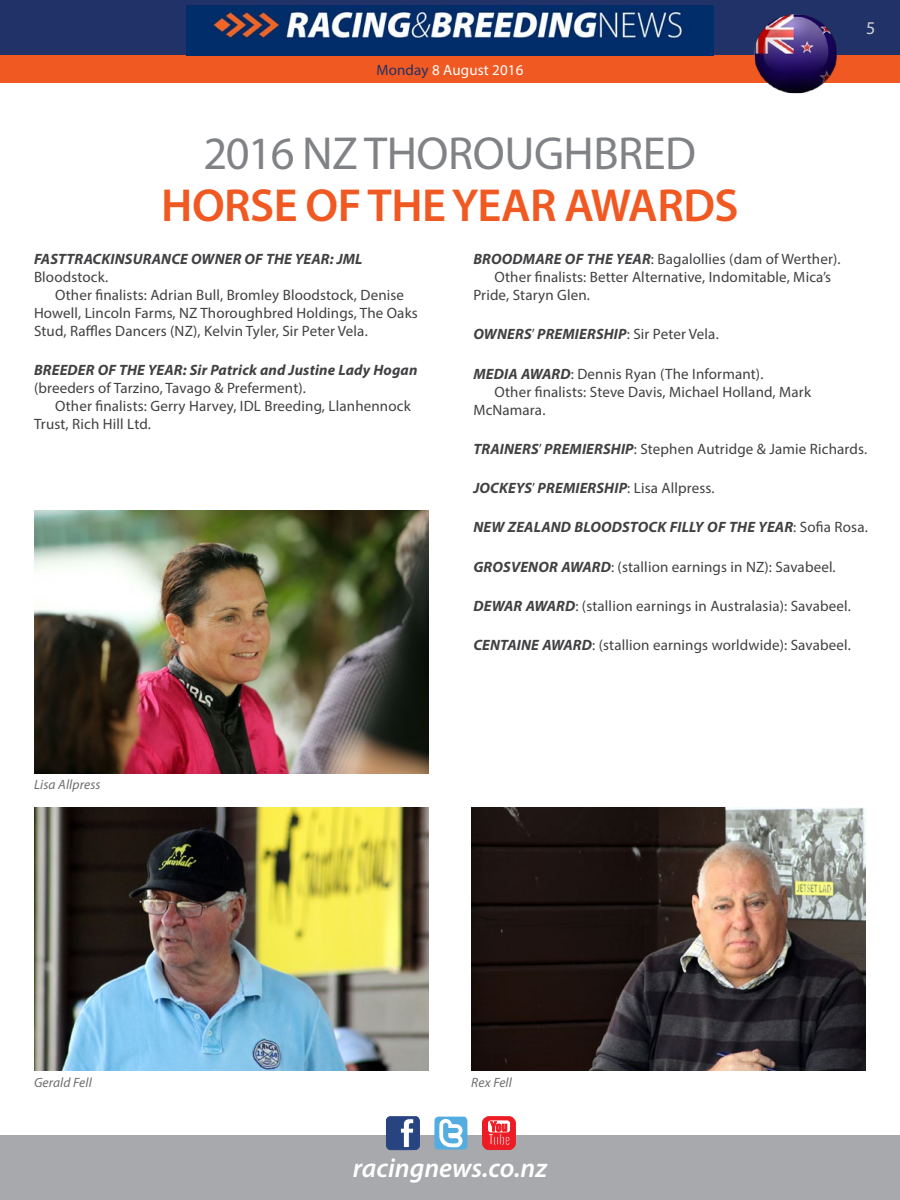
<style>
.page{position:relative;width:900px;height:1200px;background:#fff}
.page>*{position:absolute;margin:0;border:0;box-sizing:border-box;transform-origin:0 0}
.t1{font:600 46.5px "Myriad Pro";color:#f15922}
.t2{font:46.5px "Myriad Pro";letter-spacing:-.01em;color:#808285}
.t3{font:italic 600 27px "Myriad Pro";color:#fff}
.t4{font:18px "Myriad Pro";color:#d1d4d4}
.t5{font:15px "Myriad Pro";letter-spacing:.01em;color:#414042}
.t6{font:italic 700 15px "Myriad Pro";letter-spacing:.01em;color:#414042}
.t7{font:15px "Myriad Pro";letter-spacing:.01em;color:#fff}
.t8{font:italic 13.5px "Myriad Pro";letter-spacing:.01em;color:#6d6e71}
.s1{color:#203267}
.s2{font-weight:700;font-style:italic}
.s3{font-weight:400;font-style:normal}
</style>
<div class="page">
<div style="left:0;top:0;width:900px;height:64px;background:#203267"></div>
<div style="left:0;top:1136px;width:900px;height:64px;background:#a7a9ac"></div>
<svg style="left:386px;top:1117px;width:34px;height:33px"></svg>
<svg style="left:434px;top:1117px;width:33px;height:33px"></svg>
<svg style="left:482px;top:1116px;width:34px;height:34px"></svg>
<div style="left:0;top:56px;width:900px;height:27px;background:#f15922"></div>
<img style="left:187px;top:5px;width:526px;height:50px">
<img style="left:752px;top:14px;width:88px;height:80px">
<img style="left:34px;top:808px;width:395px;height:262px">
<img style="left:471px;top:808px;width:395px;height:262px">
<img style="left:34px;top:510px;width:395px;height:263px">
<p class="t7" style="left:376px;top:61px;width:149px"><span class="s1">Monday</span> 8 August 2016</p>
<p class="t4" style="left:866px;top:17px;width:11px">5</p>
<h1 class="t2" style="left:203px;top:125px;width:494px">2016 NZ THOROUGH BRED</h1>
<h1 class="t1" style="left:161px;top:175px;width:28px">HORSE</h1>
<h1 class="t1" style="left:306px;top:175px;width:89px">OF THE</h1>
<h1 class="t1" style="left:452px;top:175px;width:52px">YEAR</h1>
<h1 class="t1" style="left:564px;top:175px;width:31px">AWAR</h1>
<h1 class="t1" style="left:683px;top:175px;width:53px">DS</h1>
<p class="t6" style="left:34px;top:249px;width:330px">FASTTRACKINSURANCE OWNER OF THE YEAR: JML</p>
<p class="t5" style="left:34px;top:268px;width:76px">Bloodstock.</p>
<p class="t5" style="left:55px;top:286px;width:351px">Other finalists: Adrian Bull, Bromley Bloodstock, Denise</p>
<p class="t5" style="left:34px;top:304px;width:385px">Howell, Lincoln Farms, NZ Thoroughbred Holdings, The Oaks</p>
<p class="t5" style="left:34px;top:322px;width:335px">Stud, Raffles Dancers (NZ), Kelvin Tyler, Sir Peter Vela.</p>
<p class="t6" style="left:34px;top:360px;width:385px">BREEDER OF THE YEAR: Sir Patrick and Justine Lady Hogan</p>
<p class="t5" style="left:34px;top:379px;width:273px">(breeders of Tarzino, Tavago &amp; Preferment).</p>
<p class="t5" style="left:55px;top:397px;width:357px">Other finalists: Gerry Harvey, IDL Breeding, Llanhennock</p>
<p class="t5" style="left:34px;top:415px;width:119px">Trust, Rich H ill Ltd.</p>
<p class="t5" style="left:473px;top:250px;width:369px"><span class="s2">BROODMARE OF THE YEAR</span>: Bagalollies (dam of Werther).</p>
<p class="t5" style="left:494px;top:268px;width:338px">Other finalists: Better Alternative, I ndomitable, Mica’s</p>
<p class="t5" style="left:473px;top:286px;width:118px">Pride, Staryn Glen.</p>
<p class="t6" style="left:473px;top:324px;width:247px">OWNERS<span class="s3">’</span> PREMIERSHIP<span class="s3">: Sir Peter Vela.</span></p>
<p class="t5" style="left:473px;top:364px;width:292px"><span class="s2">MEDIA AWARD</span>: Dennis Ryan (The I nformant).</p>
<p class="t5" style="left:494px;top:382px;width:318px">Other finalists: Steve Davis, Michael Holland, Mark</p>
<p class="t5" style="left:473px;top:400px;width:74px">McNamara.</p>
<p class="t5" style="left:473px;top:439px;width:395px"><span class="s2">TRAINERS</span>’ <span class="s2">PREMIERSHIP</span>: Stephen Autridge &amp; Jamie Richards.</p>
<p class="t6" style="left:473px;top:478px;width:243px">JOCKEYS<span class="s3">’</span> PREMIERSHIP<span class="s3">: Lisa Allpress.</span></p>
<p class="t6" style="left:473px;top:517px;width:396px">NEW ZEALAND BLOODSTOCK FILLY OF THE YEAR<span class="s3">: Sofia Rosa.</span></p>
<p class="t5" style="left:473px;top:557px;width:364px"><span class="s2">GROSVENOR AWARD</span>: (stallion earnings in NZ): Savabeel.</p>
<p class="t5" style="left:473px;top:597px;width:379px"><span class="s2">DEWAR AWARD</span>: (stallion earnings in Australasia): Savabeel.</p>
<p class="t5" style="left:473px;top:636px;width:379px"><span class="s2">CENTAINE AWARD</span>: (stallion earnings worldwide): Savabeel.</p>
<p class="t8" style="left:34px;top:776px;width:68px">Lisa Allpress</p>
<p class="t8" style="left:34px;top:1074px;width:59px">Gerald Fell</p>
<p class="t8" style="left:471px;top:1074px;width:42px">Rex Fell</p>
<h2 class="t3" style="left:353px;top:1150px;width:196px">racingnews.co.nz</h2>
</div>
